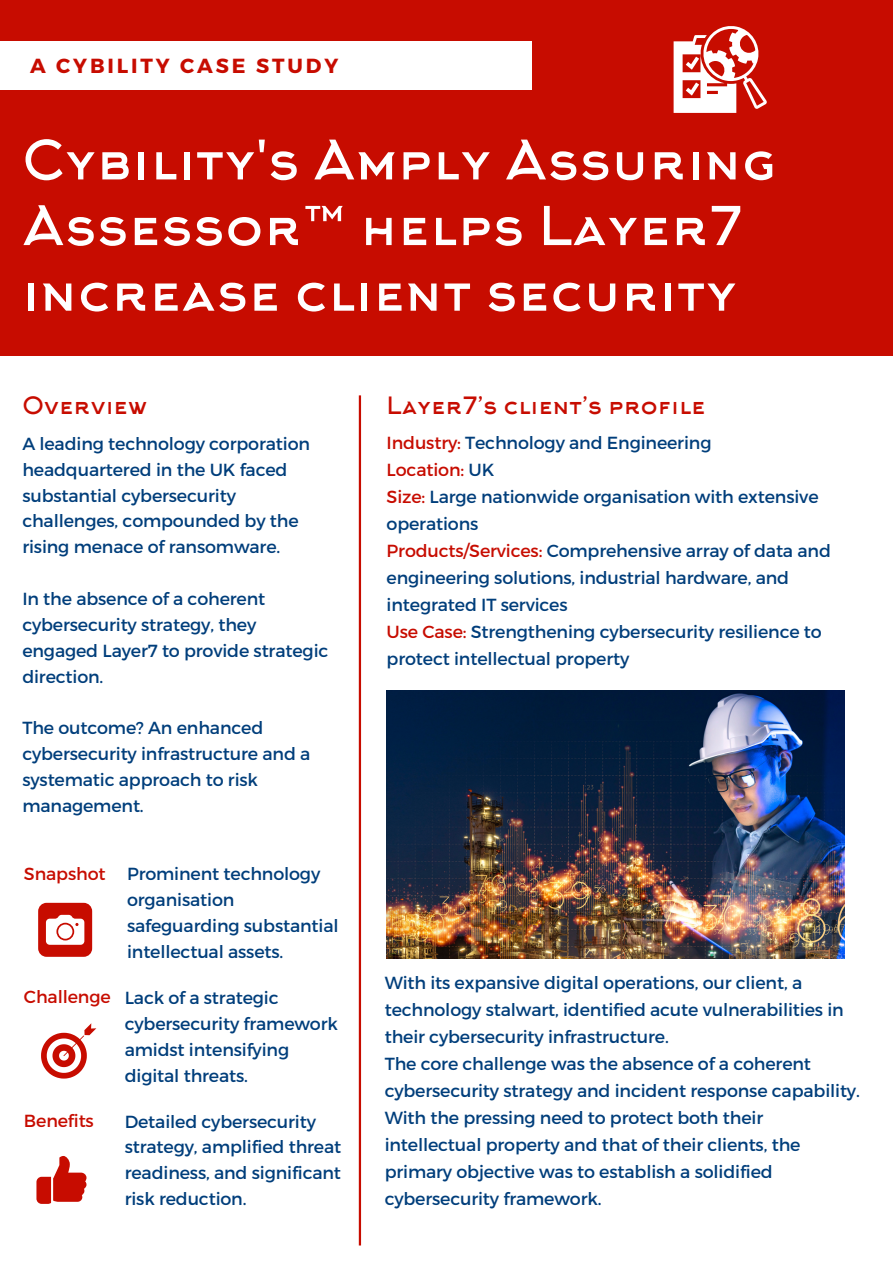
<style>
.page{position:relative;width:893px;height:1264px;background:#fff}
.page>*{position:absolute;margin:0;border:0;box-sizing:border-box;transform-origin:0 0}
.t1{font:52.5px/65.6px "Arkhip";letter-spacing:-.01em;color:#fff}
.t2{font:23.25px "Arkhip";letter-spacing:-.01em;color:#c70c00}
.t3{font:700 20.4px "Montserrat";letter-spacing:.14em;color:#c70c00}
.t4{font:17.55px/25.8px "Montserrat";letter-spacing:-.01em;color:#003e7b}
.t5{font:17.55px "Montserrat";letter-spacing:-.01em;color:#c70c00}
.s1{color:#c70c00}
.s2{color:#003e7b}
</style>
<div class="page">
<div style="left:0;top:0;width:892px;height:355px;background:#c70c00"></div>
<div style="left:0;top:41px;width:532px;height:48px;background:#fff"></div>
<svg style="left:673px;top:26px;width:93px;height:87px"></svg>
<img style="left:386px;top:690px;width:458px;height:269px">
<hr style="left:359px;top:395px;width:2px;height:850px;background:#c70c00">
<div style="left:38px;top:902px;width:54px;height:54px;background:#c70c00;border-radius:8px"></div>
<svg style="left:46px;top:914px;width:38px;height:30px"></svg>
<svg style="left:41px;top:1023px;width:55px;height:55px"></svg>
<svg style="left:36px;top:1156px;width:51px;height:47px"></svg>
<p class="t3" style="left:30px;top:52px;width:310px">A CYBILITY CASE STUDY</p>
<p class="t1" style="left:22px;top:133px;width:755px">Cybility's Amply Assuring<br>Assessor™ helps Layer7 increase client security</p>
<p class="t2" style="left:22px;top:394px;width:127px">Overview</p>
<p class="t2" style="left:386px;top:394px;width:320px">Layer7’s client’s profile</p>
<p class="t4" style="left:386px;top:429px;width:326px"><span class="s1">Industry:</span> Technology and Engineering</p>
<p class="t5" style="left:386px;top:458px;width:109px">Location: <span class="s2">UK</span></p>
<p class="t4" style="left:386px;top:482px;width:433px;line-height:27px"><span class="s1">Size:</span> Large nationwide organisation with extensive operations</p>
<p class="t4" style="left:386px;top:536px;width:446px;line-height:27px"><span class="s1">Products/Services:</span> Comprehensive array of data and engineering solutions, industrial hardware, and integrated IT services</p>
<p class="t4" style="left:386px;top:617px;width:436px;line-height:27px"><span class="s1">Use Case:</span> Strengthening cybersecurity resilience to protect intellectual property</p>
<p class="t4" style="left:22px;top:430px;width:289px">A leading technology corporation headquartered in the UK faced substantial cybersecurity challenges, compounded by the rising menace of ransomware.</p>
<p class="t4" style="left:22px;top:585px;width:307px">In the absence of a coherent cybersecurity strategy, they engaged Layer7 to provide strategic direction.</p>
<p class="t4" style="left:22px;top:714px;width:289px">The outcome? An enhanced cybersecurity infrastructure and a systematic approach to risk management.</p>
<p class="t5" style="left:24px;top:861px;width:83px">Snapshot</p>
<p class="t5" style="left:24px;top:985px;width:88px">Challenge</p>
<p class="t5" style="left:24px;top:1109px;width:71px">Benefits</p>
<p class="t4" style="left:127px;top:860px;width:213px">Prominent technology organisation safeguarding substantial intellectual assets.</p>
<p class="t4" style="left:125px;top:984px;width:215px">Lack of a strategic cybersecurity framework amidst intensifying digital threats.</p>
<p class="t4" style="left:125px;top:1107px;width:218px">Detailed cybersecurity strategy, amplified threat readiness, and significant risk reduction.</p>
<p class="t4" style="left:384px;top:968px;width:460px;line-height:27px">With its expansive digital operations, our client, a technology stalwart, identified acute vulnerabilities in their cybersecurity infrastructure.</p>
<p class="t4" style="left:384px;top:1049px;width:476px;line-height:27px">The core challenge was the absence of a coherent cybersecurity strategy and incident response capability.</p>
<p class="t4" style="left:384px;top:1103px;width:417px;line-height:27px">With the pressing need to protect both their intellectual property and that of their clients, the primary objective was to establish a solidified cybersecurity framework.</p>
</div>
